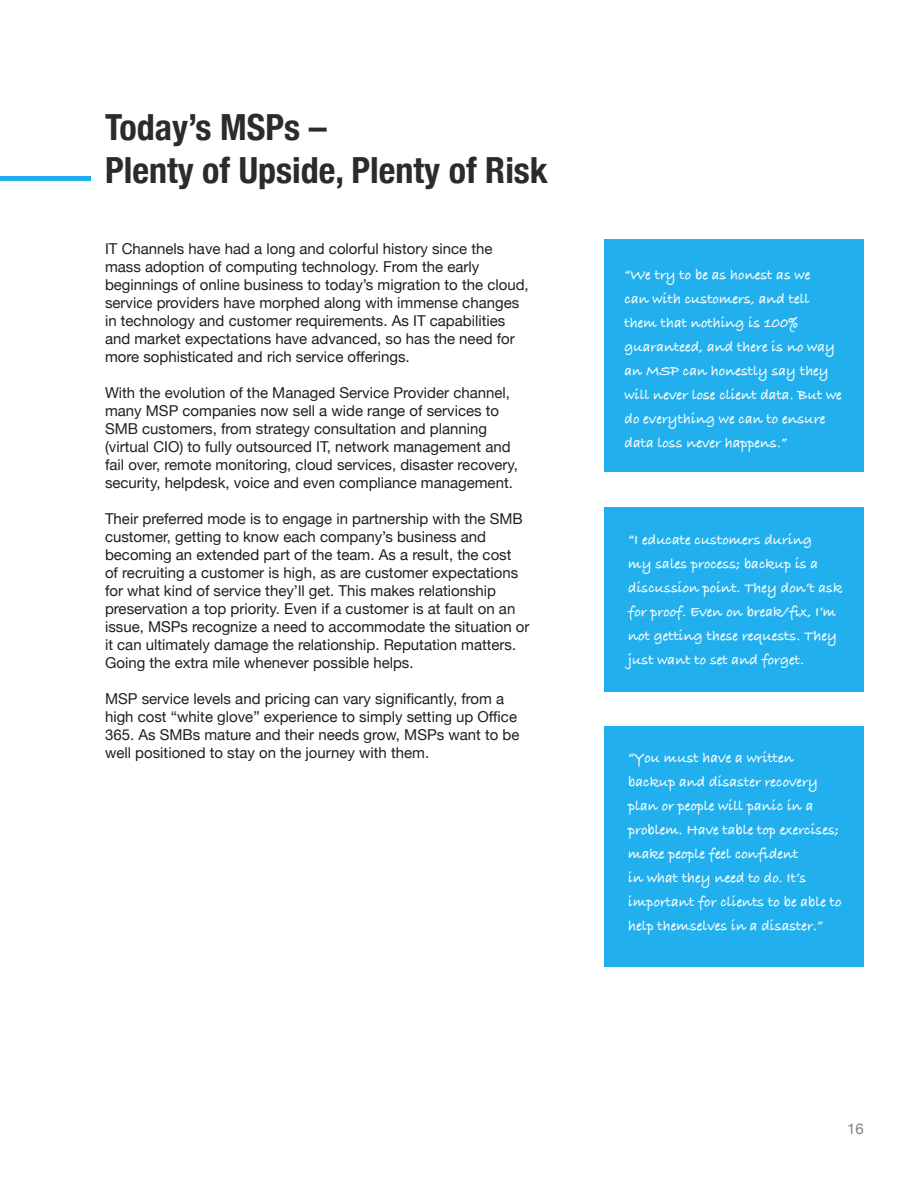
<style>
.page{position:relative;width:918px;height:1188px;background:#fff}
.page>*{position:absolute;margin:0;border:0;box-sizing:border-box;transform-origin:0 0}
.t1{font:700 condensed 36px/43.2px "Helvetica Neue";color:#2b2b2e}
.t2{font:15px/18px "Helvetica Neue";color:#231f20}
.t3{font:700 15px/24px "Bradley Hand ITCTT";color:#fff}
.t4{font:15px "Helvetica Neue";color:#808285}
</style>
<div class="page">
<hr style="left:0;top:176px;width:91px;height:4px;background:#21b0ed">
<div style="left:604px;top:239px;width:259px;height:233px;background:#21b0ed"></div>
<div style="left:604px;top:507px;width:259px;height:184px;background:#21b0ed"></div>
<div style="left:604px;top:726px;width:259px;height:241px;background:#21b0ed"></div>
<h1 class="t1" style="left:105px;top:108px;width:444px">Today’s MSPs –<br>Plenty of Upside, Plenty of Risk</h1>
<p class="t2" style="left:105px;top:240px;width:425px">IT Channels have had a long and colorful history since the mass adoption of computing technology. From the early beginnings of online business to today’s migration to the cloud, service providers have morphed along with immense changes in technology and customer requirements. As IT capabilities and market expectations have advanced, so has the need for more sophisticated and rich service offerings.</p>
<p class="t2" style="left:105px;top:384px;width:415px">With the evolution of the Managed Service Provider channel, many MSP companies now sell a wide range of services to SMB customers, from strategy consultation and planning (virtual CIO) to fully outsourced IT, network management and fail over, remote monitoring, cloud services, disaster recovery, security, helpdesk, voice and even compliance management.</p>
<p class="t2" style="left:105px;top:510px;width:426px">Their preferred mode is to engage in partnership with the SMB customer, getting to know each company’s business and becoming an extended part of the team. As a result, the cost<br>of recruiting a customer is high, as are customer expectations for what kind of service they’ll get. This makes relationship preservation a top priority. Even if a customer is at fault on an issue, MSPs recognize a need to accommodate the situation or it can ultimately damage the relationship. Reputation matters.<br>Going the extra mile whenever possible helps.</p>
<p class="t2" style="left:105px;top:690px;width:416px">MSP service levels and pricing can vary significantly, from a high cost “white glove” experience to simply setting up Office 365. As SMBs mature and their needs grow, MSPs want to be well positioned to stay on the journey with them.</p>
<p class="t3" style="left:625px;top:265px;width:219px">“We try to be as honest as we<br>can with customers, and tell them that nothing is 100% guaranteed, and there is no way an MSP can honestly say they will never lose client data. But we do everything we can to ensure data loss never happens.”</p>
<p class="t3" style="left:628px;top:528px;width:216px">“I educate customers during<br>my sales process; backup is a discussion point. They don’t ask for proof. Even on break/fix, I’m not getting these requests. They just want to set and forget.</p>
<p class="t3" style="left:628px;top:747px;width:215px">“You must have a written backup and disaster recovery plan or people will panic in a problem. Have table top exercises; make people feel confident<br>in what they need to do. It’s important for clients to be able to help themselves in a disaster.”</p>
<p class="t4" style="left:847px;top:1122px;width:18px">16</p>
</div>
